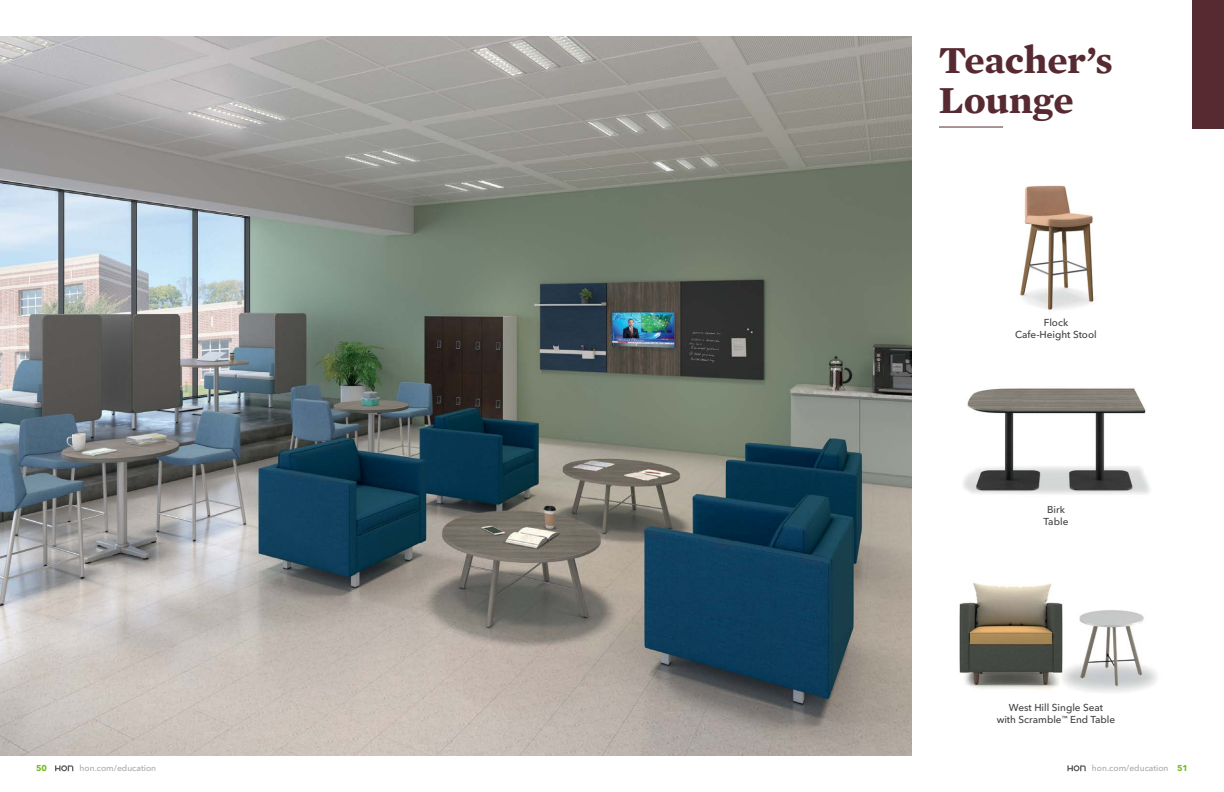
<style>
.page{position:relative;width:1224px;height:792px;background:#fff}
.page>*{position:absolute;margin:0;border:0;box-sizing:border-box;transform-origin:0 0}
.t1{font:700 39px/40px "Mercury Text G1";color:#572a31}
.t2{font:500 10px/12px "Avenir Next LT Pro";color:#414042;text-align:center}
.t3{font:500 8.5px "Avenir Next LT Pro";color:#a7a9ac}
.t4{font:700 8.5px "Avenir Next LT Pro";color:#74bb23}
.s1{font-weight:700;color:#74bb23}
</style>
<div class="page">
<svg style="left:55px;top:765px;width:18px;height:6px"></svg>
<svg style="left:1067px;top:765px;width:19px;height:6px"></svg>
<img style="left:0;top:36px;width:912px;height:720px">
<img style="left:963px;top:388px;width:187px;height:106px">
<div style="left:1192px;top:0;width:32px;height:128px;background:#572a31"></div>
<img style="left:1020px;top:185px;width:75px;height:126px">
<img style="left:959px;top:583px;width:93px;height:107px">
<img style="left:1042px;top:586px;width:115px;height:106px">
<hr style="left:939px;top:127px;width:64px;height:1px;background:#572a31">
<h1 class="t1" style="left:939px;top:38px;width:175px">Teacher’s<br>Lounge</h1>
<p class="t2" style="left:1015px;top:316px;width:83px">Flock<br>Cafe-Height Stool</p>
<p class="t2" style="left:1044px;top:503px;width:26px">Birk<br>Table</p>
<p class="t2" style="left:997px;top:702px;width:120px">West Hill Single Seat<br>with Scramble<sup>™</sup> End Table</p>
<p class="t4" style="left:36px;top:763px;width:12px">50</p>
<p class="t3" style="left:80px;top:763px;width:78px">hon.com/education</p>
<p class="t3" style="left:1092px;top:763px;width:98px">hon.com/education <span class="s1">51</span></p>
</div>
